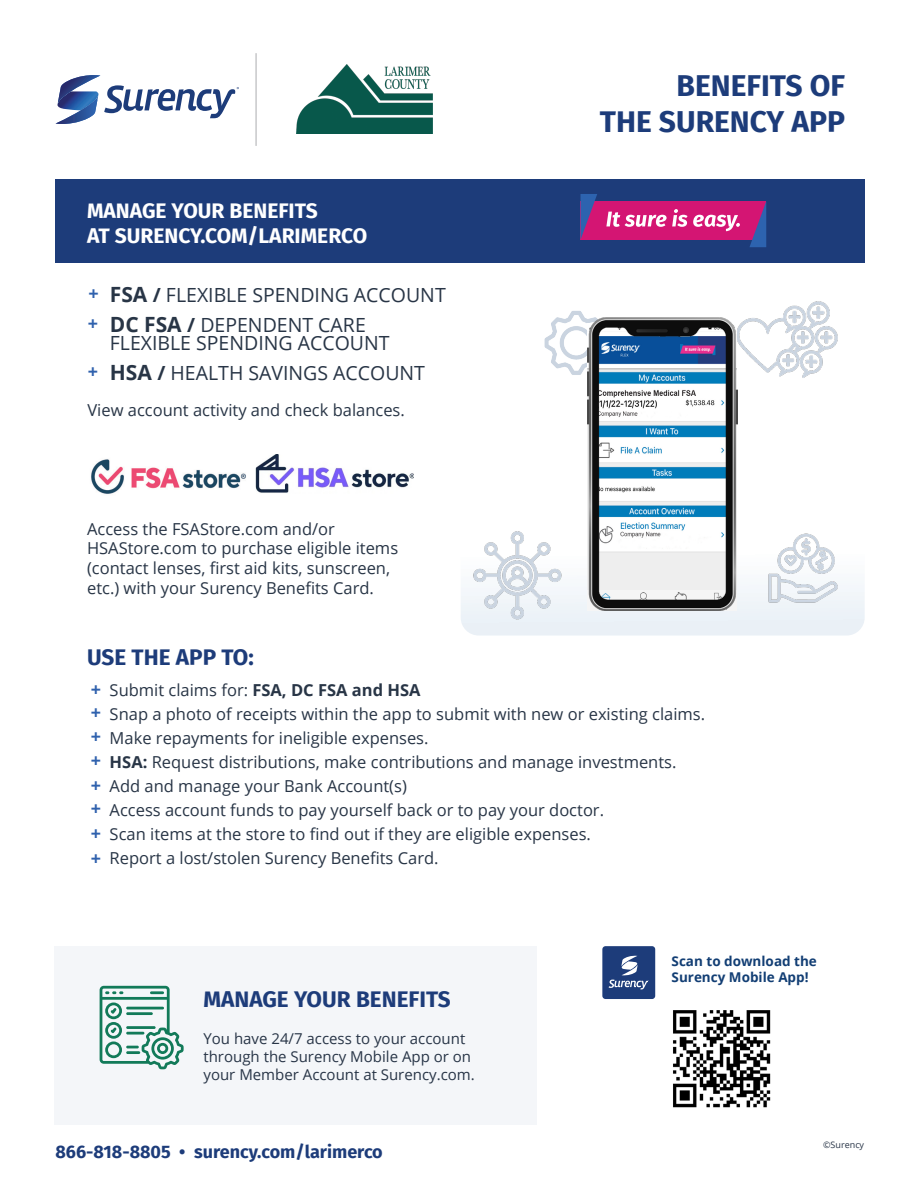
<style>
.page{position:relative;width:918px;height:1188px;background:#fff}
.page>*{position:absolute;margin:0;border:0;box-sizing:border-box;transform-origin:0 0}
.t1{font:700 30px/36px "Fira Sans";color:#1d3c7a;text-align:right}
.t2{font:700 22.5px "Fira Sans";color:#1d3c7a}
.t3{font:700 21px/25.2px "Fira Sans";color:#fff}
.t4{font:19.5px/30px "Open Sans";color:#283546}
.t5{font:700 18px "Fira Sans";color:#1d3c7a}
.t6{font:700 18px "Open Sans";color:#2f61ad}
.t7{font:16.5px/19.8px "Open Sans";color:#283546}
.t8{font:15px/18px "Open Sans";color:#283547}
.t9{font:700 13.5px/16.2px "Open Sans";color:#123e74}
.t10{font:9px "Open Sans";color:#283547}
.s1{font-weight:700;font-size:21px}
.s2{font-weight:700}
</style>
<div class="page">
<div style="left:56px;top:179px;width:809px;height:83px;background:#1d3c7a"></div>
<div style="left:54px;top:946px;width:483px;height:178px;background:#f4f6f9"></div>
<img style="left:673px;top:1010px;width:98px;height:98px">
<div style="left:602px;top:946px;width:53px;height:53px;background:#1d3c7a;border-radius:3px"></div>
<svg style="left:609px;top:955px;width:40px;height:34px"></svg>
<img style="left:91px;top:459px;width:155px;height:35px">
<img style="left:255px;top:454px;width:159px;height:39px">
<hr style="left:255px;top:53px;width:2px;height:93px;background:#c7c8ca">
<img style="left:296px;top:64px;width:136px;height:70px">
<svg style="left:100px;top:986px;width:84px;height:83px"></svg>
<div style="left:580px;top:201px;width:186px;height:39px;background:#d41573"></div>
<svg style="left:749px;top:202px;width:17px;height:45px"></svg>
<svg style="left:580px;top:194px;width:17px;height:46px"></svg>
<svg style="left:606px;top:209px;width:134px;height:22px"></svg>
<svg style="left:56px;top:75px;width:183px;height:49px"></svg>
<svg style="left:461px;top:585px;width:404px;height:51px"></svg>
<img style="left:471px;top:531px;width:94px;height:95px">
<img style="left:716px;top:301px;width:122px;height:77px">
<img style="left:753px;top:533px;width:95px;height:85px">
<img style="left:544px;top:311px;width:82px;height:64px">
<img style="left:588px;top:318px;width:150px;height:293px">
<p class="t3" style="left:87px;top:196px;width:282px">MANAGE YOUR BENEFITS<br>AT SURENCY.COM/LARIMERCO</p>
<p class="t6" style="left:88px;top:280px;width:12px">+</p>
<p class="t6" style="left:88px;top:311px;width:12px">+</p>
<p class="t6" style="left:88px;top:358px;width:12px">+</p>
<p class="t4" style="left:110px;top:279px;width:337px"><span class="s1">FSA</span> <span class="s2">/</span> FLEXIBLE SPENDING ACCOUNT<br><span class="s1">DC FSA</span> <span class="s2">/</span> DEPENDENT CARE</p>
<p class="t4" style="left:110px;top:327px;width:317px">FLEXIBLE SPENDING ACCOUNT<br><span class="s1">HSA</span> <span class="s2">/</span> HEALTH SAVINGS ACCOUNT</p>
<p class="t7" style="left:88px;top:400px;width:319px">View account activity and check balances.</p>
<p class="t7" style="left:87px;top:518px;width:313px">Access the FSAStore.com and/or HSAStore.com to purchase eligible items (contact lenses, first aid kits, sunscreen, etc.) with your Surency Benefits Card.</p>
<p class="t2" style="left:87px;top:638px;width:168px">USE THE APP TO:</p>
<p class="t1" style="left:600px;top:65px;width:247px">BENEFITS OF<br>THE SURENCY APP</p>
<p class="t6" style="left:91px;top:677px;width:12px">+</p>
<p class="t6" style="left:91px;top:700px;width:12px">+</p>
<p class="t6" style="left:91px;top:723px;width:12px">+</p>
<p class="t6" style="left:91px;top:748px;width:12px">+</p>
<p class="t6" style="left:91px;top:773px;width:12px">+</p>
<p class="t6" style="left:91px;top:796px;width:12px">+</p>
<p class="t6" style="left:91px;top:821px;width:12px">+</p>
<p class="t6" style="left:91px;top:846px;width:12px">+</p>
<p class="t7" style="left:110px;top:679px;width:312px">Submit claims for: <span class="s2">FSA, DC FSA and HSA</span></p>
<p class="t7" style="left:110px;top:703px;width:597px">Snap a photo of receipts within the app to submit with new or existing claims.</p>
<p class="t7" style="left:110px;top:727px;width:320px">Make repayments for ineligible expenses.</p>
<p class="t7" style="left:110px;top:751px;width:568px"><span class="s2">HSA:</span> Request distributions, make contributions and manage investments.</p>
<p class="t7" style="left:110px;top:775px;width:299px">Add and manage your Bank Account(s)</p>
<p class="t7" style="left:110px;top:799px;width:496px">Access account funds to pay yourself back or to pay your doctor.</p>
<p class="t7" style="left:110px;top:823px;width:483px">Scan items at the store to find out if they are eligible expenses.</p>
<p class="t7" style="left:110px;top:847px;width:330px">Report a lost/stolen Surency Benefits Card.</p>
<p class="t2" style="left:203px;top:980px;width:249px">MANAGE YOUR BENEFITS</p>
<p class="t8" style="left:203px;top:1029px;width:273px">You have 24/7 access to your account through the Surency Mobile App or on your Member Account at Surency.com.</p>
<p class="t9" style="left:672px;top:953px;width:147px">Scan to download the<br>Surency Mobile App!</p>
<p class="t5" style="left:56px;top:1137px;width:329px">866-818-8805 • surency.com/larimerco</p>
<p class="t10" style="left:823px;top:1139px;width:43px">©Surency</p>
</div>
